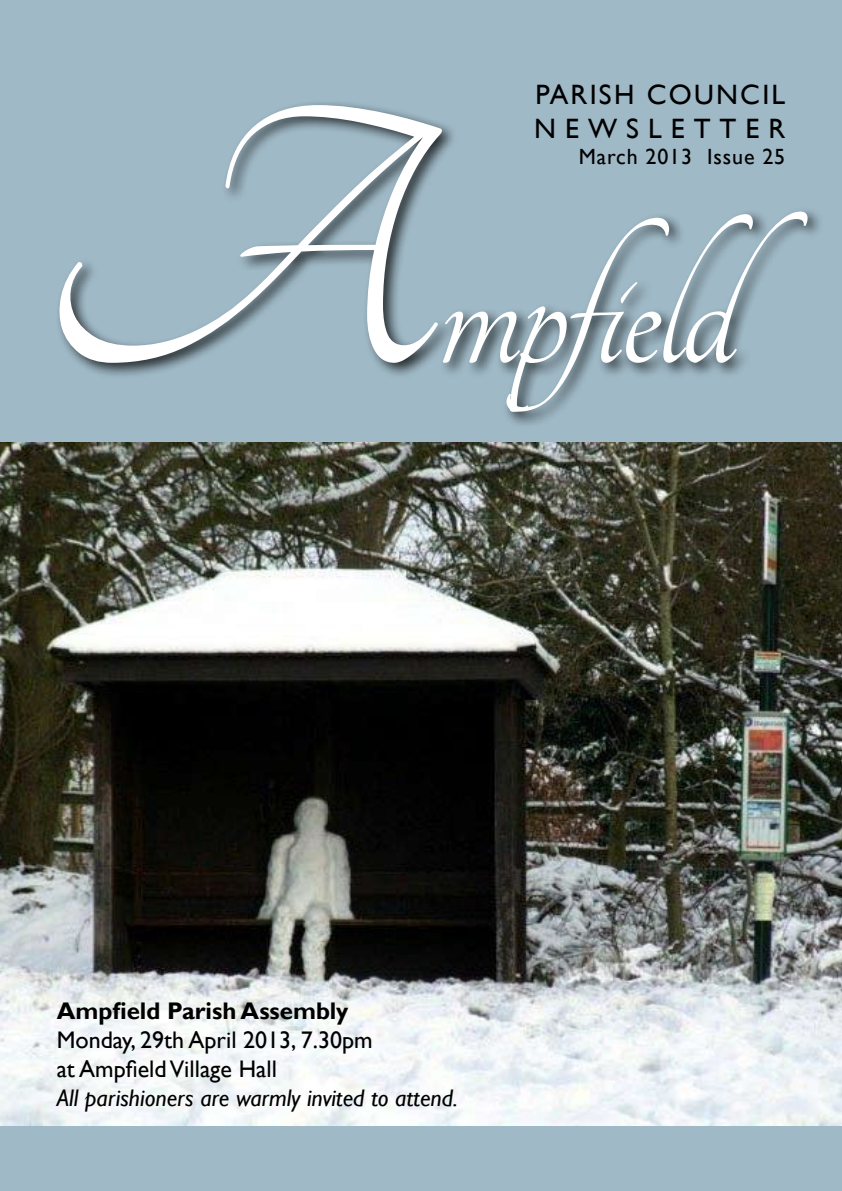
<style>
.page{position:relative;width:842px;height:1191px;background:#fff}
.page>*{position:absolute;margin:0;border:0;box-sizing:border-box;transform-origin:0 0}
.t1{font:200px "Tangerine";letter-spacing:-.02em;color:#fff}
.t2{font:28px/33.6px "Gill Sans";letter-spacing:.08em;color:#000}
.t3{font:24px/28.8px "Gill Sans";color:#000}
.t4{font:italic 24px "Gill Sans";color:#000}
.t5{font:700 24px "Gill Sans";color:#000}
.t6{font:22px "Gill Sans";letter-spacing:.04em;color:#000}
.s1{font-size:400px}
</style>
<div class="page">
<div style="left:0;top:0;width:842px;height:442px;background:#9fb9c6"></div>
<img style="left:0;top:442px;width:842px;height:683px">
<div style="left:54px;top:99px;width:788px;height:449px;background:#000;opacity:.75"></div>
<div style="left:0;top:1126px;width:842px;height:65px;background:#9fb9c6"></div>
<p class="t2" style="left:534px;top:79px;width:252px">PARISH COUNCIL<br>NEWSLETTER</p>
<p class="t6" style="left:579px;top:144px;width:208px">March 2013 Issue 25</p>
<h1 class="t1" style="left:39px;top:210px;width:699px"><span class="s1">A</span>mpfield</h1>
<p class="t5" style="left:57px;top:996px;width:293px">Ampfield Parish Assembly</p>
<p class="t3" style="left:57px;top:1026px;width:317px">Monday, 29th April 2013, 7.30pm at Ampfield Village Hall</p>
<p class="t4" style="left:57px;top:1083px;width:403px">All parishioners are warmly invited to attend.</p>
</div>
